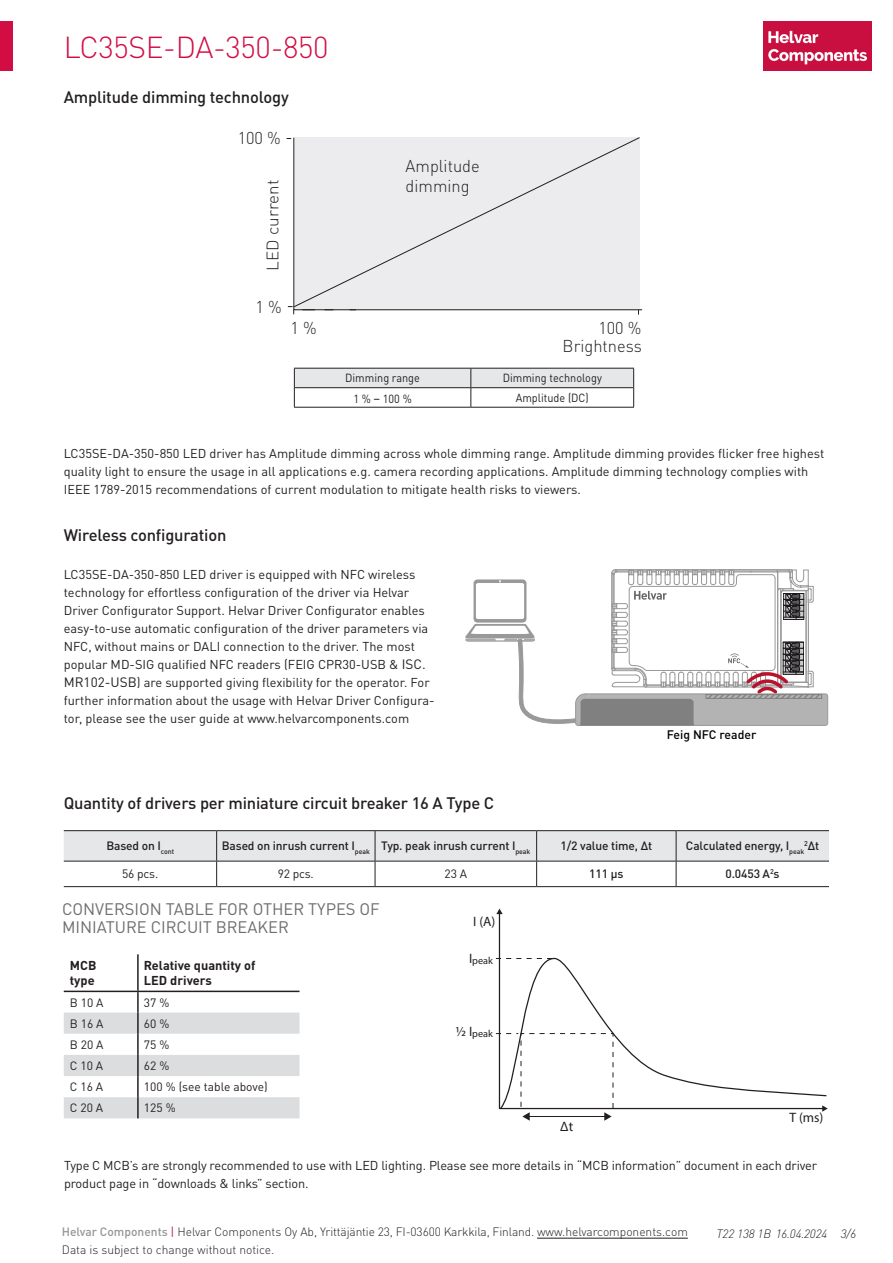
<style>
.page{position:relative;width:893px;height:1263px;background:#fff}
.page>*{position:absolute;margin:0;border:0;box-sizing:border-box;transform-origin:0 0}
.HELVAR_Small_Heading_DIN{font:300 30px "DIN Pro";letter-spacing:-.01em;color:#d20d44}
.t1{font:300 16.95px/20.4px "DIN Pro";color:#231f20}
.HELVAR_Small_Heading_DIN-2{font:500 16.5px "DIN Pro";letter-spacing:-.01em;color:#231f20}
.HELVAR_Bodytext_DIN{font:16.5px "DIN Pro";color:#6c6d70}
.Data_subheads{font:500 16.5px "DIN Pro";letter-spacing:-.01em;color:#231f20}
.t2{font:300 16.5px "DIN Pro";color:#231f20}
.t3{font:13.65px "Myriad Pro";color:#231f20}
.HELVAR_Bodytext_DIN-2{font:12.75px/18px "DIN Pro";color:#231f20}
.t4{font:700 12.75px "DIN Pro";color:#231f20}
.t5{font:500 12.3px "DIN Pro";color:#000}
.t6{font:300 12px/18px "DIN Pro";color:#231f20}
.Data_bread{font:500 12px "DIN Pro";letter-spacing:-.01em;color:#231f20}
.Data_bread-2{font:12px "DIN Pro";color:#231f20}
.Documnetn_number{font:italic 300 12px "DIN Pro";letter-spacing:-.005em;color:#231f20}
.leipisO{font:11.7px "DIN Pro";color:#231f20;scale:.93 1}
.t7{font:10.2px "Myriad Pro";color:#231f20}
.s1{font-size:13.8px}
.s2{font-size:13.5px}
.s3{font-size:13.65px}
.s4{font-weight:500;color:#939598}
.s5{font-weight:400;color:#d20d44}
</style>
<div class="page">
<hr style="left:537px;top:1238px;width:151px;height:1px;background:#231f20">
<hr style="left:64px;top:830px;width:153px;height:1px;background:#231f20">
<hr style="left:217px;top:830px;width:158px;height:1px;background:#231f20">
<hr style="left:375px;top:830px;width:162px;height:1px;background:#231f20">
<hr style="left:537px;top:830px;width:139px;height:1px;background:#231f20">
<hr style="left:676px;top:830px;width:153px;height:1px;background:#231f20">
<svg style="left:64px;top:831px;width:765px;height:55px"></svg>
<hr style="left:64px;top:886px;width:153px;height:1px;background:#231f20">
<hr style="left:217px;top:886px;width:158px;height:1px;background:#231f20">
<hr style="left:375px;top:886px;width:162px;height:1px;background:#231f20">
<hr style="left:537px;top:886px;width:139px;height:1px;background:#231f20">
<hr style="left:676px;top:886px;width:153px;height:1px;background:#231f20">
<hr style="left:216px;top:831px;width:1px;height:30px;background:#231f20">
<svg style="left:498px;top:914px;width:326px;height:196px"></svg>
<svg style="left:822px;top:1105px;width:6px;height:7px"></svg>
<svg style="left:496px;top:908px;width:7px;height:6px"></svg>
<svg style="left:495px;top:958px;width:119px;height:163px"></svg>
<svg style="left:64px;top:1012px;width:235px;height:106px"></svg>
<hr style="left:137px;top:954px;width:2px;height:37px;background:#231f20">
<hr style="left:64px;top:991px;width:74px;height:1px;background:#231f20">
<hr style="left:138px;top:991px;width:161px;height:1px;background:#231f20">
<hr style="left:137px;top:992px;width:2px;height:20px;background:#231f20">
<hr style="left:137px;top:1012px;width:2px;height:22px;background:#231f20">
<hr style="left:137px;top:1034px;width:2px;height:21px;background:#231f20">
<hr style="left:137px;top:1055px;width:2px;height:21px;background:#231f20">
<hr style="left:137px;top:1076px;width:2px;height:21px;background:#231f20">
<hr style="left:137px;top:1097px;width:2px;height:21px;background:#231f20">
<div style="left:293px;top:137px;width:350px;height:173px;background:#ececee"></div>
<svg style="left:288px;top:306px;width:6px;height:8px"></svg>
<hr style="left:294px;top:407px;width:177px;height:1px;background:#231f20">
<hr style="left:471px;top:407px;width:163px;height:1px;background:#231f20">
<svg style="left:294px;top:368px;width:340px;height:39px"></svg>
<img style="left:763px;top:21px;width:109px;height:50px">
<div style="left:0;top:21px;width:13px;height:50px;background:#d20d44"></div>
<svg style="left:465px;top:569px;width:363px;height:157px"></svg>
<p class="HELVAR_Small_Heading_DIN" style="left:64px;top:24px;width:266px">LC35SE-DA-350-850</p>
<p class="Data_subheads" style="left:64px;top:84px;width:226px">Amplitude dimming technology</p>
<p class="t1" style="left:238px;top:126px;width:45px">100 %</p>
<p class="t2" style="left:260px;top:271px;width:92px;rotate:-90deg">LED current</p>
<p class="t1" style="left:256px;top:295px;width:28px">1 %</p>
<p class="t1" style="left:406px;top:154px;width:76px">Amplitude dimming</p>
<p class="t1" style="left:291px;top:316px;width:28px">1 %</p>
<p class="t1" style="left:598px;top:316px;width:45px">100 %</p>
<p class="t1" style="left:563px;top:334px;width:81px">Brightness</p>
<p class="leipisO" style="left:345px;top:369px;width:82px">Dimming range</p>
<p class="leipisO" style="left:503px;top:369px;width:108px">Dimming technology</p>
<p class="leipisO" style="left:353px;top:389px;width:64px">1 % <span class="s1">–</span> 100 %</p>
<p class="leipisO" style="left:516px;top:388px;width:80px">Amplitude (DC)</p>
<p class="HELVAR_Bodytext_DIN-2" style="left:64px;top:443px;width:762px">LC35SE-DA-350-850 LED driver has Amplitude dimming across whole dimming range. Amplitude dimming provides flicker free highest quality light to ensure the usage in all applications e.g. camera recording applications. Amplitude dimming technology complies with<br>IEEE 1789-2015 recommendations of current modulation to mitigate health risks to viewers.</p>
<p class="HELVAR_Small_Heading_DIN-2" style="left:64px;top:522px;width:164px">Wireless configuration</p>
<p class="HELVAR_Bodytext_DIN-2" style="left:64px;top:564px;width:372px">LC35SE-DA-350-850 LED driver is equipped with NFC wireless technology for effortless configuration of the driver via Helvar Driver Configurator Support. Helvar Driver Configurator enables easy-to-use automatic configuration of the driver parameters via NFC, without mains or DALI connection to the driver. The most popular MD-SIG qualified NFC readers (FEIG CPR30-USB &amp; <span class="s2">ISC.<br>MR102-USB</span>) are supported giving flexibility for the operator. For further information about the usage with Helvar Driver Configura&shy;tor, please see the user guide at www.helvarcomponents.com</p>
<p class="t5" style="left:667px;top:725px;width:91px">Feig NFC reader</p>
<p class="HELVAR_Small_Heading_DIN-2" style="left:64px;top:789px;width:432px">Quantity of drivers per miniature circuit breaker 16 A Type C</p>
<p class="Data_bread" style="left:106px;top:836px;width:69px">Based on I<sub>cont</sub></p>
<p class="Data_bread" style="left:222px;top:836px;width:150px">Based on inrush current I<sub>peak</sub></p>
<p class="Data_bread" style="left:381px;top:836px;width:151px">Typ. peak inrush current I<sub>peak</sub></p>
<p class="Data_bread" style="left:561px;top:836px;width:93px">1/2 value time, Δt</p>
<p class="Data_bread" style="left:686px;top:836px;width:135px">Calculated energy, I<sub>peak</sub><sup>2</sup>Δt</p>
<p class="Data_bread-2" style="left:122px;top:865px;width:38px">56 pcs.</p>
<p class="Data_bread-2" style="left:278px;top:865px;width:38px">92 pcs.</p>
<p class="Data_bread-2" style="left:445px;top:865px;width:24px">23 A</p>
<p class="Data_bread" style="left:589px;top:864px;width:36px">111 µs</p>
<p class="Data_bread" style="left:725px;top:864px;width:56px">0.0453 A<sup>2</sup>s</p>
<p class="HELVAR_Bodytext_DIN" style="left:62px;top:896px;width:319px">CONVERSION TABLE FOR OTHER TYPES OF</p>
<p class="HELVAR_Bodytext_DIN" style="left:62px;top:914px;width:228px">MINIATURE CIRCUIT BREAKER</p>
<p class="t3" style="left:473px;top:912px;width:23px">I (A)</p>
<p class="t4" style="left:70px;top:955px;width:28px">MCB</p>
<p class="t4" style="left:70px;top:970px;width:26px">type</p>
<p class="t4" style="left:144px;top:955px;width:113px">Relative quantity of</p>
<p class="t4" style="left:144px;top:970px;width:70px">LED drivers</p>
<p class="Data_bread-2" style="left:70px;top:993px;width:35px">B 10 A</p>
<p class="Data_bread-2" style="left:144px;top:993px;width:27px">37 %</p>
<p class="Data_bread-2" style="left:70px;top:1014px;width:35px">B 16 A</p>
<p class="Data_bread-2" style="left:144px;top:1014px;width:27px">60 %</p>
<p class="Data_bread-2" style="left:70px;top:1035px;width:35px">B 20 A</p>
<p class="Data_bread-2" style="left:144px;top:1035px;width:27px">75 %</p>
<p class="Data_bread-2" style="left:70px;top:1056px;width:35px">C 10 A</p>
<p class="Data_bread-2" style="left:144px;top:1056px;width:27px">62 %</p>
<p class="Data_bread-2" style="left:70px;top:1077px;width:35px">C 16 A</p>
<p class="Data_bread-2" style="left:144px;top:1077px;width:125px">100 % (see table above)</p>
<p class="Data_bread-2" style="left:70px;top:1098px;width:35px">C 20 A</p>
<p class="Data_bread-2" style="left:144px;top:1098px;width:33px">125 %</p>
<p class="t7" style="left:469px;top:954px;width:25px"><span class="s3">I</span>peak</p>
<p class="t7" style="left:456px;top:1027px;width:39px"><span class="s3">½ I</span>peak</p>
<p class="t3" style="left:560px;top:1118px;width:14px">Δt</p>
<p class="t3" style="left:789px;top:1109px;width:36px">T (ms)</p>
<p class="HELVAR_Bodytext_DIN-2" style="left:64px;top:1155px;width:755px">Type C MCB’s are strongly recommended to use with LED lighting. Please see more details in “MCB information” document in each driver</p>
<p class="HELVAR_Bodytext_DIN-2" style="left:64px;top:1173px;width:246px">product page in “downloads &amp; links” section.</p>
<p class="t6" style="left:62px;top:1222px;width:627px"><span class="s4">Helvar Components</span> <span class="s5">|</span> Helvar Components Oy Ab, Yrittäjäntie 23, FI-03600 Karkkila, Finland. www.helvarcomponents.com<br>Data is subject to change without notice.</p>
<p class="Documnetn_number" style="left:716px;top:1224px;width:141px">T22 138 1B 16.04.2024 3/6</p>
</div>
